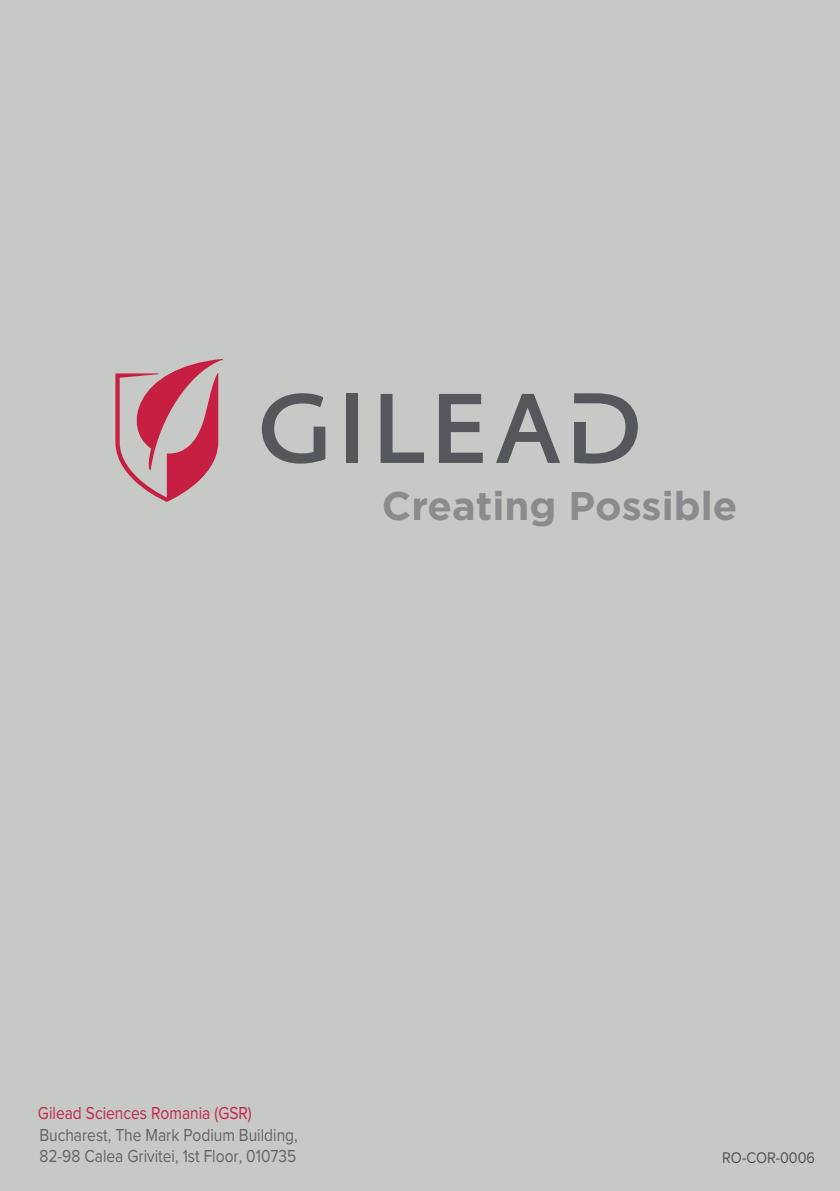
<style>
.page{position:relative;width:840px;height:1191px;background:#fff}
.page>*{position:absolute;margin:0;border:0;box-sizing:border-box;transform-origin:0 0}
.t1{font:700 40px "Gotham";color:#898b8e}
.t2{font:18px/21.4px "Proxima Nova";color:#636366;scale:.86 1}
.t3{font:18px "Proxima Nova";color:#c5264a;scale:.86 1}
.t4{font:16px "Proxima Nova";color:#4d5259;scale:.9 1}
</style>
<div class="page">
<div style="left:0;top:0;width:839px;height:1191px;background:#c6c9c5"></div>
<svg style="left:262px;top:393px;width:63px;height:70px"></svg>
<div style="left:346px;top:394px;width:12px;height:69px;background:#54575c"></div>
<svg style="left:380px;top:394px;width:44px;height:69px"></svg>
<svg style="left:439px;top:394px;width:43px;height:69px"></svg>
<svg style="left:496px;top:394px;width:64px;height:69px"></svg>
<svg style="left:574px;top:393px;width:63px;height:70px"></svg>
<svg style="left:115px;top:359px;width:108px;height:143px"></svg>
<h1 class="t1" style="left:381px;top:479px;width:357px">Creating Possible</h1>
<p class="t3" style="left:38px;top:1100px;width:250px">Gilead Sciences Romania (GSR)</p>
<p class="t2" style="left:39px;top:1123px;width:302px">Bucharest, The Mark Podium Building,<br>82-98 Calea Grivitei, 1st Floor, 010735</p>
<p class="t4" style="left:721px;top:1145px;width:105px">RO-COR-0006</p>
</div>
